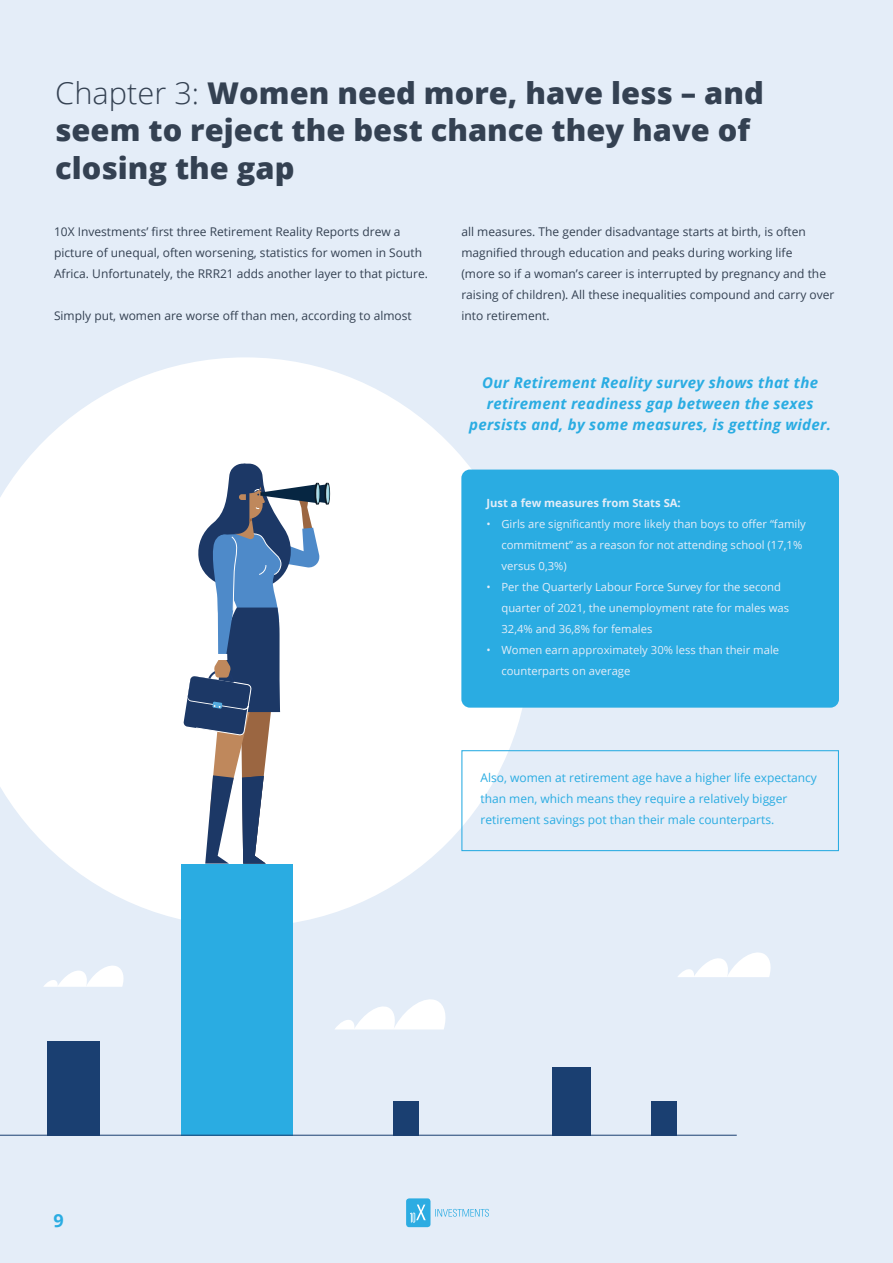
<style>
.page{position:relative;width:893px;height:1263px;background:#e4edf8}
.page>*{position:absolute;margin:0;border:0;box-sizing:border-box;transform-origin:0 0}
.t1{font:800 30px/37.5px "Open Sans";color:#344152}
.t2{font:700 18px "Open Sans";color:#2aace2}
.t3{font:italic 700 15px/21px "Open Sans";letter-spacing:.02em;color:#2aace2;text-align:center}
.t4{font:12px/21px "Open Sans";color:#344152}
.t5{font:12px/21px "Open Sans";color:#2aace2}
.t6{font:11.25px/21px "Open Sans";color:#e4edf8}
.t7{font:700 11.25px "Open Sans";color:#e4edf8}
.s1{font-weight:300}
</style>
<div class="page">
<svg style="left:0;top:357px;width:530px;height:570px;fill:#fff"></svg>
<div style="left:182px;top:863px;width:111px;height:272px;background:#2aace2"></div>
<div style="left:47px;top:1041px;width:52px;height:94px;background:#1a3f71"></div>
<hr style="left:0;top:1135px;width:737px;height:1px;background:#1a3f71">
<div style="left:552px;top:1067px;width:38px;height:68px;background:#1a3f71"></div>
<svg style="left:678px;top:952px;width:93px;height:25px"></svg>
<svg style="left:335px;top:999px;width:111px;height:30px"></svg>
<svg style="left:44px;top:965px;width:80px;height:22px"></svg>
<div style="left:393px;top:1101px;width:25px;height:34px;background:#1a3f71"></div>
<div style="left:651px;top:1101px;width:26px;height:34px;background:#1a3f71"></div>
<div style="left:461px;top:470px;width:378px;height:238px;background:#2aace2;border-radius:9px"></div>
<svg style="left:461px;top:750px;width:378px;height:102px"></svg>
<svg style="left:183px;top:464px;width:147px;height:399px;background:#aeb8c7"></svg>
<div style="left:406px;top:1198px;width:24px;height:29px;background:#2cace2;border-radius:3px"></div>
<svg style="left:410px;top:1204px;width:16px;height:18px"></svg>
<svg style="left:435px;top:1209px;width:54px;height:8px"></svg>
<h1 class="t1" style="left:55px;top:73px;width:710px"><span class="s1">Chapter 3:</span> Women need more, have less – and seem to reject the best chance they have of closing the gap</h1>
<p class="t4" style="left:54px;top:220px;width:376px">10X Investments’ first three Retirement Reality Reports drew a picture of unequal, often worsening, statistics for women in South<br>Africa. Unfortunately, the RRR21 adds another layer to that picture.</p>
<p class="t4" style="left:54px;top:304px;width:359px">Simply put, women are worse off than men, according to almost</p>
<p class="t4" style="left:461px;top:220px;width:375px">all measures. The gender disadvantage starts at birth, is often magnified through education and peaks during working life<br>(more so if a woman’s career is interrupted by pregnancy and the raising of children). All these inequalities compound and carry over into retirement.</p>
<p class="t3" style="left:469px;top:372px;width:363px">Our Retirement Reality survey shows that the retirement readiness gap between the sexes persists and, by some measures, is getting wider.</p>
<p class="t7" style="left:486px;top:495px;width:196px">Just a few measures from Stats SA:</p>
<p class="t6" style="left:501px;top:513px;width:306px;text-indent:-15px">• Girls are significantly more likely than boys to offer “family commitment” as a reason for not attending school (17,1% versus 0,3%)</p>
<p class="t6" style="left:501px;top:576px;width:289px;text-indent:-15px">• Per the Quarterly Labour Force Survey for the second quarter of 2021, the unemployment rate for males was<br>32,4% and 36,8% for females</p>
<p class="t6" style="left:501px;top:639px;width:279px;text-indent:-15px">• Women earn approximately 30% less than their male counterparts on average</p>
<p class="t5" style="left:480px;top:766px;width:338px">Also, women at retirement age have a higher life expectancy than men, which means they require a relatively bigger retirement savings pot than their male counterparts.</p>
<h2 class="t2" style="left:54px;top:1208px;width:12px">9</h2>
</div>
